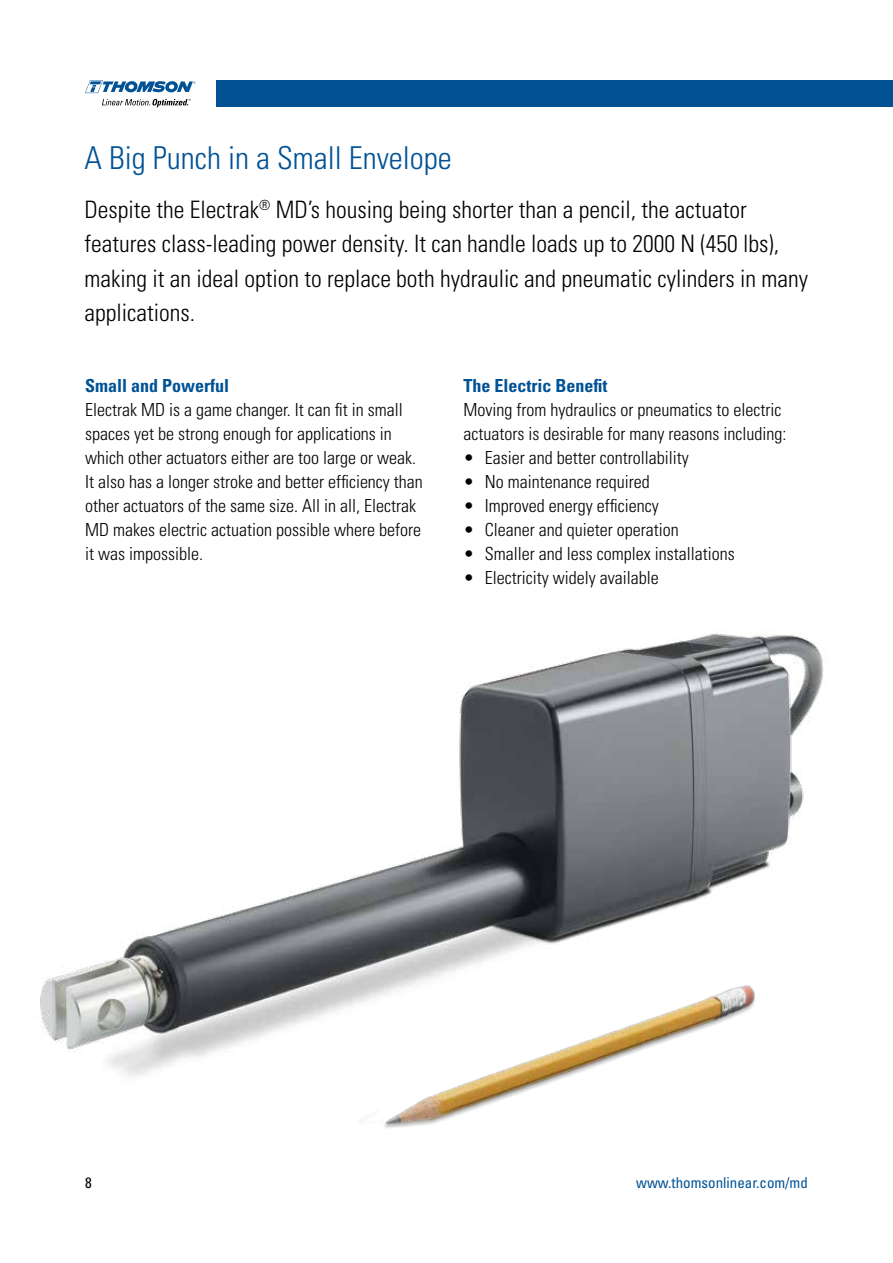
<style>
.page{position:relative;width:893px;height:1263px;background:#fff}
.page>*{position:absolute;margin:0;border:0;box-sizing:border-box;transform-origin:0 0}
.t1{font:300 condensed 31.5px "Univers LT Std";color:#005295}
.t2{font:300 condensed 24px/34.5px "Univers LT Std";color:#000}
.t3{font:300 condensed 18px/24px "Univers LT Std";color:#000}
.t4{font:700 condensed 18px "Univers LT Std";color:#005295}
.t5{font:condensed 15px "Univers LT Std";color:#005295}
.t6{font:condensed 15px "Univers LT Std";color:#000}
</style>
<div class="page">
<div style="left:217px;top:80px;width:676px;height:27px;background:#005295"></div>
<svg style="left:85px;top:80px;width:111px;height:13px"></svg>
<svg style="left:102px;top:99px;width:89px;height:8px"></svg>
<img style="left:40px;top:633px;width:788px;height:495px">
<h1 class="t1" style="left:85px;top:139px;width:369px">A Big Punch in a Small Envelope</h1>
<p class="t2" style="left:85px;top:192px;width:725px">Despite the Electrak<sup>®</sup> MD’s housing being shorter than a pencil, the actuator features class-leading power density. It can handle loads up to 2000 N (450 lbs), making it an ideal option to replace both hydraulic and pneumatic cylinders in many applications.</p>
<p class="t4" style="left:85px;top:375px;width:146px">Small and Powerful</p>
<p class="t3" style="left:85px;top:398px;width:339px">Electrak MD is a game changer. It can fit in small spaces yet be strong enough for applications in which other actuators either are too large or weak.<br>It also has a longer stroke and better efficiency than other actuators of the same size. All in all, Electrak MD makes electric actuation possible where before it was impossible.</p>
<p class="t4" style="left:464px;top:375px;width:146px">The Electric Benefit</p>
<p class="t3" style="left:464px;top:398px;width:324px">Moving from hydraulics or pneumatics to electric actuators is desirable for many reasons including:</p>
<p class="t3" style="left:464px;top:446px;width:227px">• Easier and better controllability</p>
<p class="t3" style="left:464px;top:470px;width:188px">• No maintenance required</p>
<p class="t3" style="left:464px;top:494px;width:197px">• Improved energy efficiency</p>
<p class="t3" style="left:464px;top:518px;width:217px">• Cleaner and quieter operation</p>
<p class="t3" style="left:464px;top:542px;width:273px">• Smaller and less complex installations</p>
<p class="t3" style="left:464px;top:566px;width:197px">• Electricity widely available</p>
<p class="t6" style="left:85px;top:1173px;width:8px">8</p>
<p class="t5" style="left:636px;top:1173px;width:173px">www.thomsonlinear.com/md</p>
</div>
